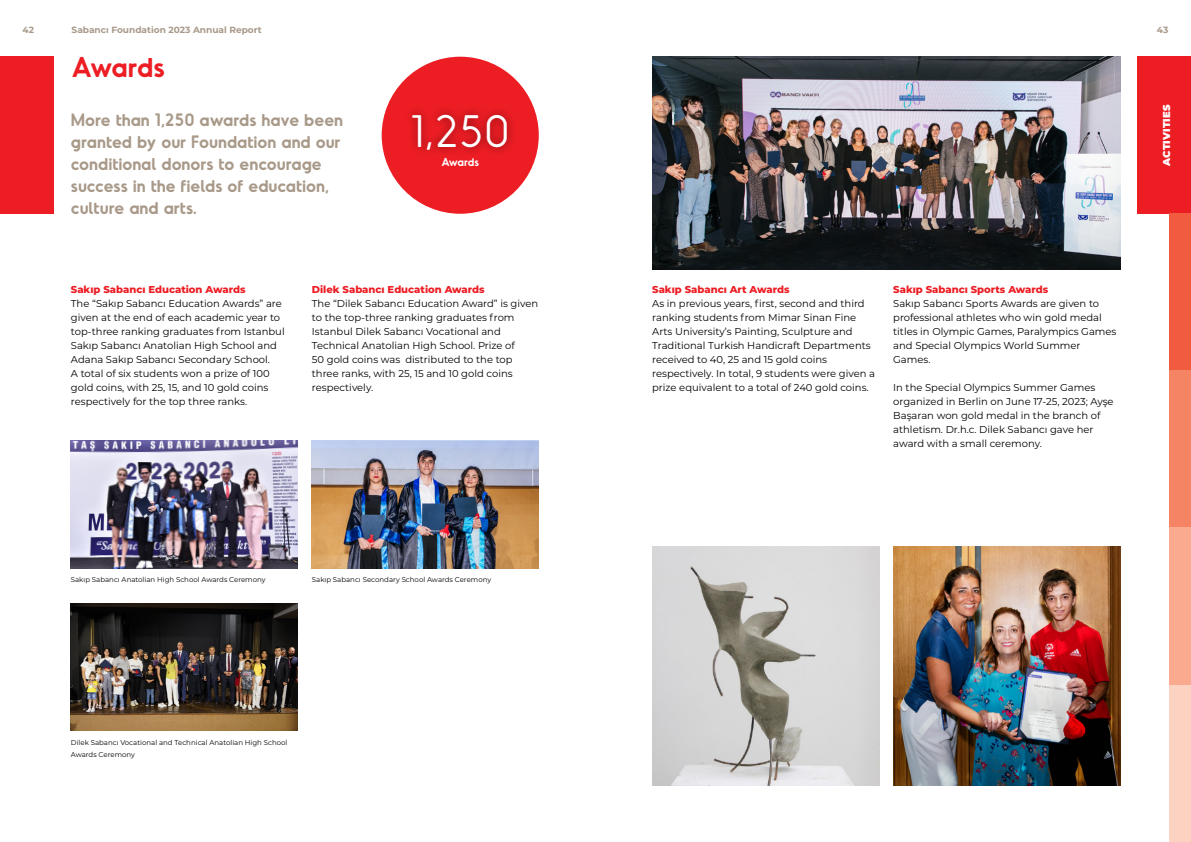
<style>
.page{position:relative;width:1191px;height:842px;background:#fff}
.page>*{position:absolute;margin:0;border:0;box-sizing:border-box;transform-origin:0 0}
.t1{font:300 43px "Odudo Soft";color:#fff}
.t2{font:600 27.1px "Odudo Soft";letter-spacing:-.015em;color:#ed1d24}
.t3{font:600 17px/22px "Odudo Soft";color:#a89989}
.t4{font:600 11px "Odudo Soft";letter-spacing:-.015em;color:#fff}
.t5{font:10px/14px "Montserrat";color:#000}
.t6{font:800 10px "Montserrat";color:#ed1d24}
.t7{font:900 10px "Montserrat";letter-spacing:.02em;color:#fff}
.t8{font:700 9px "Montserrat";color:#a89989}
.t9{font:7px/12px "Montserrat";color:#000}
</style>
<div class="page">
<div style="left:1137px;top:57px;width:54px;height:157px;background:#ed1d24"></div>
<div style="left:0;top:57px;width:54px;height:157px;background:#ed1d24"></div>
<div style="left:1169px;top:214px;width:22px;height:157px;background:#f15b40"></div>
<div style="left:1169px;top:371px;width:22px;height:157px;background:#f58465"></div>
<div style="left:1169px;top:528px;width:22px;height:157px;background:#f9aa8f"></div>
<div style="left:1169px;top:685px;width:22px;height:157px;background:#fcd3c1"></div>
<div style="left:382px;top:57px;width:157px;height:157px;background:#ed1d24;border-radius:50%"></div>
<div style="left:404px;top:105px;width:112px;height:53px;background:#000;opacity:.5"></div>
<img style="left:71px;top:440px;width:227px;height:128px">
<img style="left:71px;top:603px;width:227px;height:128px">
<img style="left:312px;top:440px;width:227px;height:128px">
<img style="left:893px;top:546px;width:227px;height:239px">
<img style="left:652px;top:57px;width:468px;height:212px">
<img style="left:652px;top:546px;width:227px;height:239px">
<p class="t8" style="left:23px;top:23px;width:13px">42</p>
<p class="t8" style="left:72px;top:23px;width:192px">Sabancı Foundation 2023 Annual Report</p>
<p class="t8" style="left:1156px;top:23px;width:13px">43</p>
<h2 class="t2" style="left:72px;top:49px;width:95px">Awards</h2>
<h3 class="t3" style="left:71px;top:108px;width:274px">More than 1,250 awards have been granted by our Foundation and our conditional donors to encourage success in the fields of education, culture and arts.</h3>
<h1 class="t1" style="left:410px;top:104px;width:101px">1,250</h1>
<p class="t4" style="left:441px;top:155px;width:39px">Awards</p>
<p class="t6" style="left:71px;top:282px;width:176px">Sakıp Sabancı Education Awards</p>
<p class="t5" style="left:71px;top:296px;width:215px">The “Sakıp Sabancı Education Awards” are given at the end of each academic year to top-three ranking graduates from Istanbul Sakıp Sabancı Anatolian High School and Adana Sakıp Sabancı Secondary School.<br>A total of six students won a prize of 100 gold coins, with 25, 15, and 10 gold coins respectively for the top three ranks.</p>
<p class="t6" style="left:312px;top:282px;width:174px">Dilek Sabancı Education Awards</p>
<p class="t5" style="left:312px;top:296px;width:228px">The “Dilek Sabancı Education Award” is given to the top-three ranking graduates from Istanbul Dilek Sabancı Vocational and Technical Anatolian High School. Prize of<br>50 gold coins was distributed to the top three ranks, with 25, 15 and 10 gold coins respectively.</p>
<p class="t9" style="left:71px;top:573px;width:196px">Sakıp Sabancı Anatolian High School Awards Ceremony</p>
<p class="t9" style="left:312px;top:573px;width:181px">Sakıp Sabancı Secondary School Awards Ceremony</p>
<p class="t9" style="left:71px;top:736px;width:218px">Dilek Sabancı Vocational and Technical Anatolian High School<br>Awards Ceremony</p>
<p class="t7" style="left:1159px;top:166px;width:63px;rotate:-90deg">ACTIVITIES</p>
<p class="t6" style="left:652px;top:282px;width:139px">Sakıp Sabancı Art Awards</p>
<p class="t5" style="left:652px;top:296px;width:224px">As in previous years, first, second and third ranking students from Mimar Sinan Fine Arts University’s Painting, Sculpture and Traditional Turkish Handicraft Departments received to 40, 25 and 15 gold coins respectively. In total, 9 students were given a prize equivalent to a total of 240 gold coins.</p>
<p class="t6" style="left:893px;top:282px;width:157px">Sakıp Sabancı Sports Awards</p>
<p class="t5" style="left:893px;top:296px;width:225px">Sakıp Sabancı Sports Awards are given to professional athletes who win gold medal titles in Olympic Games, Paralympics Games and Special Olympics World Summer Games.</p>
<p class="t5" style="left:893px;top:380px;width:222px">In the Special Olympics Summer Games organized in Berlin on June 17-25, 2023; Ayşe Başaran won gold medal in the branch of athletism. Dr.h.c. Dilek Sabancı gave her award with a small ceremony.</p>
</div>
